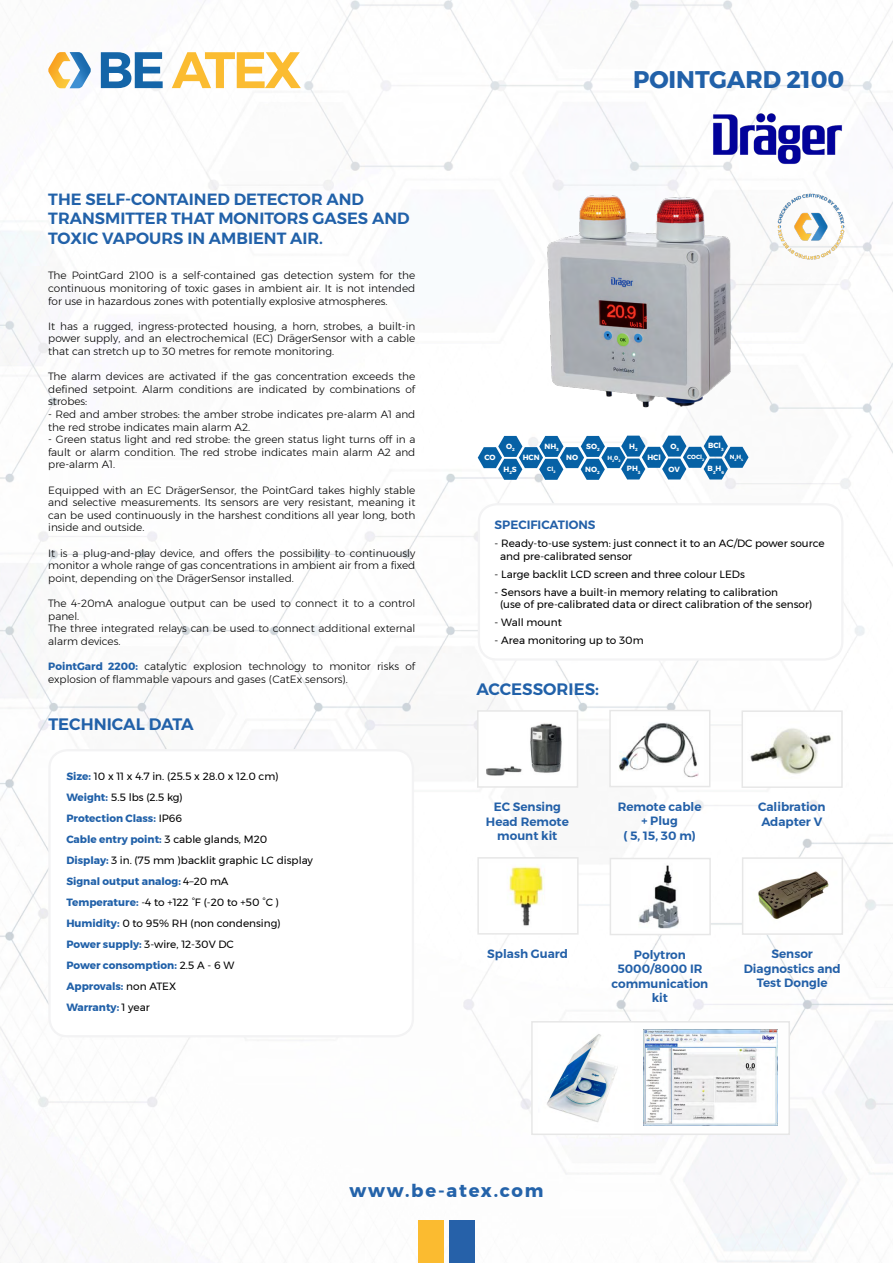
<style>
.page{position:relative;width:893px;height:1263px;background:#fff}
.page>*{position:absolute;margin:0;border:0;box-sizing:border-box;transform-origin:0 0}
.t1{font:700 24px "Montserrat";color:#2161a9}
.t2{font:700 18px "Montserrat";letter-spacing:.1em;color:#2463aa}
.t3{font:600 16.5px "Montserrat";color:#2161a9}
.t4{font:600 16.2px/19.5px "Montserrat";color:#2161a9}
.t5{font:600 12px/14.4px "Montserrat";color:#2360a8;text-align:center}
.t6{font:300 10.5px/12.6px "Montserrat";color:#000;text-align:justify}
.t7{font:10.5px/21px "Montserrat";color:#000}
.t8{font:700 7.5px "Montserrat";color:#fff}
.t9{font:700 6px "Montserrat";letter-spacing:-.005em;color:#fff}
.s1{font-weight:700;color:#2161a9}
</style>
<div class="page">
<img style="left:0;top:0;width:893px;height:1263px">
<div style="left:418px;top:1220px;width:25px;height:43px;background:#fbbb30"></div>
<div style="left:450px;top:1220px;width:25px;height:43px;background:#2661a9"></div>
<svg style="left:48px;top:52px;width:43px;height:36px"></svg>
<svg style="left:101px;top:52px;width:62px;height:36px"></svg>
<svg style="left:172px;top:52px;width:129px;height:36px"></svg>
<div style="left:49px;top:750px;width:364px;height:286px;background:#fff;border-radius:18px"></div>
<div style="left:48px;top:749px;width:366px;height:288px;border:2px solid #f3f3f4;border-radius:18px"></div>
<div style="left:479px;top:504px;width:363px;height:155px;background:#fff;border-radius:18px"></div>
<div style="left:478px;top:503px;width:365px;height:158px;border:2px solid #f3f3f4;border-radius:18px"></div>
<img style="left:710px;top:111px;width:134px;height:56px">
<img style="left:778px;top:193px;width:66px;height:66px">
<div style="left:477px;top:710px;width:101px;height:78px;background:#fefefe;border:2px solid #e7e7e7"></div>
<div style="left:609px;top:710px;width:101px;height:77px;background:#fefefe;border:2px solid #e7e7e7"></div>
<div style="left:741px;top:710px;width:102px;height:78px;background:#fefefe;border:2px solid #e7e7e7"></div>
<div style="left:477px;top:857px;width:102px;height:77px;background:#fefefe;border:2px solid #e7e7e7"></div>
<div style="left:742px;top:857px;width:101px;height:78px;background:#fefefe;border:2px solid #e7e7e7"></div>
<img style="left:487px;top:723px;width:75px;height:53px">
<img style="left:619px;top:723px;width:80px;height:55px">
<img style="left:750px;top:728px;width:81px;height:46px">
<img style="left:509px;top:866px;width:34px;height:60px">
<div style="left:610px;top:858px;width:101px;height:77px;background:#fefefe;border:2px solid #e7e7e7"></div>
<img style="left:639px;top:865px;width:40px;height:64px">
<img style="left:758px;top:871px;width:71px;height:49px">
<img style="left:529px;top:193px;width:224px;height:231px">
<svg style="left:478px;top:436px;width:271px;height:44px"></svg>
<div style="left:532px;top:1022px;width:257px;height:112px;background:#fefefe"></div>
<img style="left:547px;top:1034px;width:71px;height:88px">
<div style="left:531px;top:1021px;width:259px;height:114px;border:2px solid #e7e7e7"></div>
<img style="left:644px;top:1030px;width:133px;height:96px">
<h3 class="t4" style="left:48px;top:189px;width:363px">THE SELF-CONTAINED DETECTOR AND<br>TRANSMITTER THAT MONITORS GASES AND<br>TOXIC VAPOURS IN AMBIENT AIR.</h3>
<p class="t6" style="left:48px;top:269px;width:369px">The PointGard 2100 is a self-contained gas detection system for the continuous monitoring of toxic gases in ambient air. It is not intended for use in hazardous zones with potentially explosive atmospheres.</p>
<p class="t6" style="left:48px;top:320px;width:369px">It has a rugged, ingress-protected housing, a horn, strobes, a built-in power supply, and an electrochemical (EC) DrägerSensor with a cable that can stretch up to 30 metres for remote monitoring.</p>
<p class="t6" style="left:48px;top:370px;width:369px">The alarm devices are activated if the gas concentration exceeds the defined setpoint. Alarm conditions are indicated by combinations of strobes:</p>
<p class="t6" style="left:48px;top:408px;width:369px">- Red and amber strobes: the amber strobe indicates pre-alarm A1 and the red strobe indicates main alarm A2.</p>
<p class="t6" style="left:48px;top:433px;width:369px">- Green status light and red strobe: the green status light turns off in a fault or alarm condition. The red strobe indicates main alarm A2 and pre-alarm A1.</p>
<p class="t6" style="left:48px;top:483px;width:369px">Equipped with an EC DrägerSensor, the PointGard takes highly stable and selective measurements. Its sensors are very resistant, meaning it can be used continuously in the harshest conditions all year long, both inside and outside.</p>
<p class="t6" style="left:48px;top:546px;width:369px">It is a plug-and-play device, and offers the possibility to continuously monitor a whole range of gas concentrations in ambient air from a fixed point, depending on the DrägerSensor installed.</p>
<p class="t6" style="left:48px;top:597px;width:369px;text-align:left">The 4-20mA analogue output can be used to connect it to a control panel.<br>The three integrated relays can be used to connect additional external alarm devices.</p>
<p class="t6" style="left:48px;top:660px;width:369px"><span class="s1">PointGard 2200:</span> catalytic explosion technology to monitor risks of explosion of flammable vapours and gases (CatEx sensors).</p>
<h3 class="t3" style="left:48px;top:711px;width:147px">TECHNICAL DATA</h3>
<p class="t7" style="left:66px;top:766px;width:248px"><span class="s1">Size:</span> 10 x 11 x 4.7 in. (25.5 x 28.0 x 12.0 cm)<br><span class="s1">Weight:</span> 5.5 lbs (2.5 kg)<br><span class="s1">Protection Class:</span> IP66<br><span class="s1">Cable entry point:</span> 3 cable glands, M20<br><span class="s1">Display:</span> 3 in. (75 mm )backlit graphic LC display<br><span class="s1">Signal output analog:</span> 4–20 mA<br><span class="s1">Temperature:</span> -4 to +122 °F (-20 to +50 °C )<br><span class="s1">Humidity:</span> 0 to 95% RH (non condensing)<br><span class="s1">Power supply:</span> 3-wire, 12-30V DC<br><span class="s1">Power consomption:</span> 2.5 A - 6 W<br><span class="s1">Approvals:</span> non ATEX<br><span class="s1">Warranty:</span> 1 year</p>
<h1 class="t1" style="left:633px;top:61px;width:213px">POINTGARD 2100</h1>
<p class="t8" style="left:484px;top:451px;width:13px">CO</p>
<p class="t8" style="left:586px;top:440px;width:15px">SO<sub>2</sub></p>
<p class="t8" style="left:585px;top:463px;width:16px">NO<sub>2</sub></p>
<p class="t8" style="left:506px;top:440px;width:10px">O<sub>2</sub></p>
<p class="t8" style="left:503px;top:463px;width:15px">H<sub>2</sub>S</p>
<p class="t8" style="left:544px;top:440px;width:16px">NH<sub>3</sub></p>
<p class="t9" style="left:547px;top:464px;width:10px">Cl<sub>2</sub></p>
<p class="t8" style="left:566px;top:451px;width:13px">NO</p>
<p class="t8" style="left:523px;top:451px;width:18px">HCN</p>
<p class="t8" style="left:629px;top:440px;width:10px">H<sub>2</sub></p>
<p class="t8" style="left:627px;top:463px;width:15px">PH<sub>3</sub></p>
<p class="t8" style="left:647px;top:451px;width:15px">HCl</p>
<p class="t9" style="left:607px;top:453px;width:15px">H<sub>2</sub>0<sub>2</sub></p>
<p class="t8" style="left:708px;top:440px;width:17px">BCl<sub>3</sub></p>
<p class="t8" style="left:708px;top:463px;width:18px">B<sub>2</sub>H<sub>6</sub></p>
<p class="t8" style="left:670px;top:440px;width:10px">O<sub>3</sub></p>
<p class="t8" style="left:669px;top:464px;width:13px">OV</p>
<p class="t9" style="left:687px;top:452px;width:19px">COCl<sub>2</sub></p>
<p class="t9" style="left:730px;top:452px;width:15px">N<sub>2</sub>H<sub>4</sub></p>
<p class="t5" style="left:495px;top:518px;width:102px">SPECIFICATIONS</p>
<p class="t7" style="left:500px;top:537px;width:326px;line-height:12.6px;text-indent:-6px">- Ready-to-use system: just connect it to an AC/DC power source and pre-calibrated sensor</p>
<p class="t7" style="left:495px;top:563px;width:252px">- Large backlit LCD screen and three colour LEDs</p>
<p class="t7" style="left:500px;top:586px;width:314px;line-height:12.6px;text-indent:-6px">- Sensors have a built-in memory relating to calibration<br>(use of pre-calibrated data or direct calibration of the sensor)</p>
<p class="t7" style="left:495px;top:612px;width:69px">- Wall mount</p>
<p class="t7" style="left:495px;top:630px;width:151px">- Area monitoring up to 30m</p>
<h3 class="t3" style="left:476px;top:676px;width:124px">ACCESSORIES:</h3>
<p class="t5" style="left:486px;top:800px;width:84px">EC Sensing<br>Head Remote mount kit</p>
<p class="t5" style="left:618px;top:799px;width:85px">Remote cable + Plug<br>( 5, 15, 30 m)</p>
<p class="t5" style="left:758px;top:800px;width:69px;text-align:left">Calibration<br>Adapter V</p>
<p class="t5" style="left:487px;top:946px;width:82px">Splash Guard</p>
<p class="t5" style="left:744px;top:947px;width:99px">Sensor<br>Diagnostics and<br>Test Dongle</p>
<p class="t5" style="left:612px;top:947px;width:98px">Polytron<br>5000/8000 IR communication kit</p>
<h2 class="t2" style="left:349px;top:1176px;width:196px">www.be-atex.com</h2>
</div>
